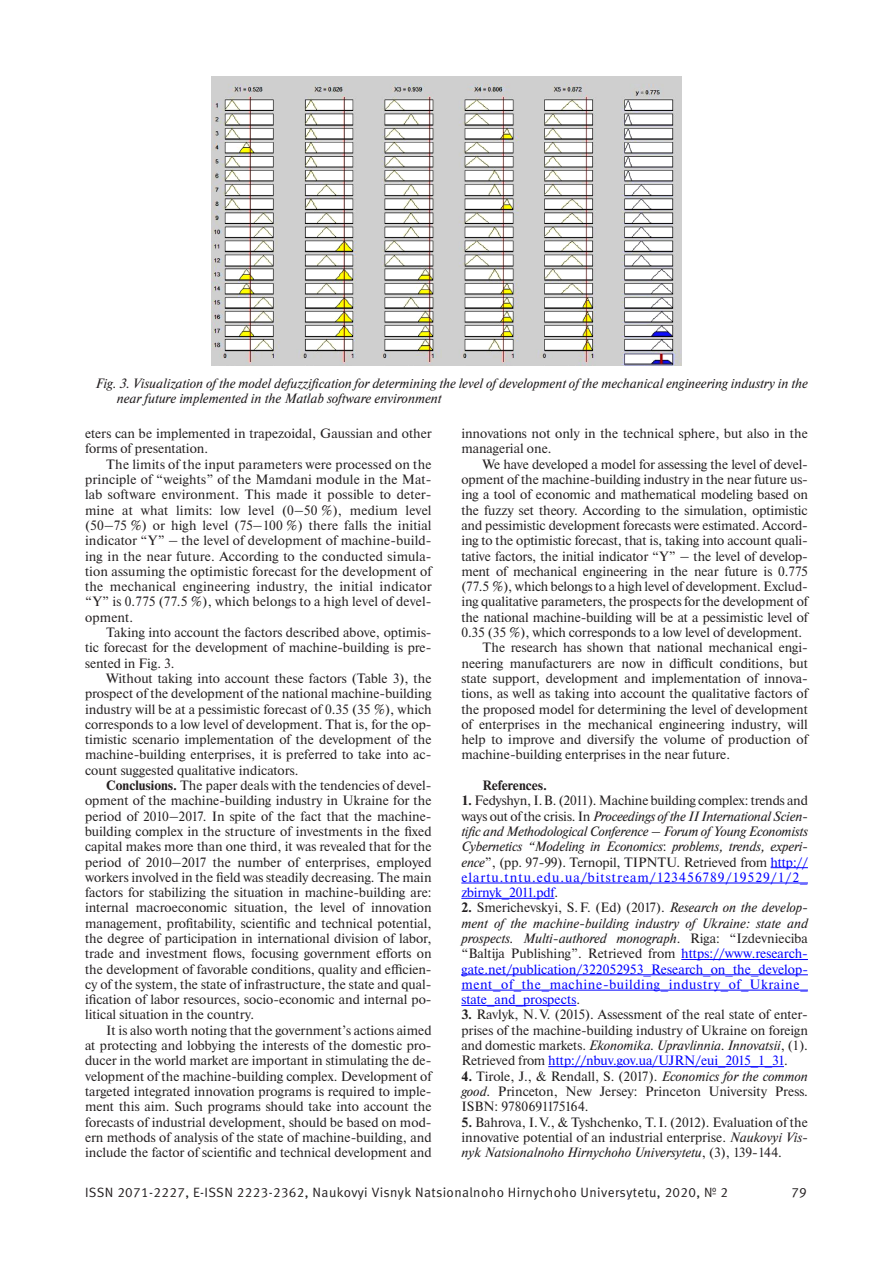
<style>
.page{position:relative;width:893px;height:1263px;background:#fff}
.page>*{position:absolute;margin:0;border:0;box-sizing:border-box;transform-origin:0 0}
.t1{font:13.5px/15.3px "Newton";color:#231f20;text-align:justify}
.t2{font:italic 13.5px/15.3px "Newton";color:#231f20;text-align:justify}
.t3{font:13.5px/15.3px "Newton";letter-spacing:.045em;color:#00f;text-align:justify}
.t4{font:13.5px "Meta Normal Cyr LF";letter-spacing:.03em;color:#231f20}
.t5{font:700 13.5px "Newton";letter-spacing:-.01em;color:#231f20}
.s1{font-weight:700}
.s2{font-weight:700;font-style:normal}
.s3{font-style:normal}
.s4{font-style:normal;color:#00f}
.s5{font-weight:700;color:#231f20}
.s6{color:#231f20}
.s7{font-style:italic;color:#231f20}
.s8{font-style:italic}
.s9{color:#00f}
</style>
<div class="page">
<hr style="left:771px;top:867px;width:37px;height:1px;background:#00f">
<hr style="left:461px;top:883px;width:347px;height:1px;background:#00f">
<hr style="left:461px;top:898px;width:93px;height:1px;background:#00f">
<hr style="left:681px;top:959px;width:127px;height:1px;background:#00f">
<hr style="left:461px;top:974px;width:347px;height:1px;background:#00f">
<hr style="left:461px;top:990px;width:347px;height:1px;background:#00f">
<hr style="left:461px;top:1005px;width:115px;height:1px;background:#00f">
<hr style="left:548px;top:1066px;width:236px;height:1px;background:#00f">
<img style="left:212px;top:77px;width:469px;height:288px">
<p class="t2" style="left:117px;top:376px;width:693px;text-indent:-21px">Fig. 3. Visualization of the model defuzzification for determining the level of development of the mechanical engineering industry in the near future implemented in the Matlab software environment</p>
<p class="t1" style="left:85px;top:425px;width:348px">eters can be implemented in trapezoidal, Gaussian and other forms of presentation.</p>
<p class="t1" style="left:85px;top:456px;width:348px;text-indent:21px">The limits of the input parameters were processed on the principle of “weights” of the Mamdani module in the Mat&shy;lab software environment. This made it possible to deter&shy;mine at what limits: low level (0‒50 %), medium level (50‒75 %) or high level (75‒100 %) there falls the initial indicator “Y” ‒ the level of development of machine-build&shy;ing in the near future. According to the conducted simula&shy;tion assuming the optimistic forecast for the development of the mechanical engineering industry, the initial indicator “Y” is 0.775 (77.5 %), which belongs to a high level of devel&shy;opment.</p>
<p class="t1" style="left:85px;top:624px;width:348px;text-indent:21px">Taking into account the factors described above, optimis&shy;tic forecast for the development of machine-building is pre&shy;sented in Fig. 3.</p>
<p class="t1" style="left:85px;top:670px;width:348px;text-indent:21px">Without taking into account these factors (Table 3), the prospect of the development of the national machine-building industry will be at a pessimistic forecast of 0.35 (35 %), which corresponds to a low level of development. That is, for the op&shy;timistic scenario implementation of the development of the machine-building enterprises, it is preferred to take into ac&shy;count suggested qualitative indicators.</p>
<p class="t1" style="left:85px;top:777px;width:348px;text-align:left;text-indent:21px"><span class="s1">Conclusions.</span> The paper deals with the tendencies of devel&shy;opment of the machine-building industry in Ukraine for the period of 2010‒2017. In spite of the fact that the machine&shy;building complex in the structure of investments in the fixed capital makes more than one third, it was revealed that for the period of 2010‒2017 the number of enterprises, employed workers involved in the field was steadily decreasing. The main factors for stabilizing the situation in machine-building are: internal macroeconomic situation, the level of innovation management, profitability, scientific and technical potential, the degree of participation in international division of labor, trade and investment flows, focusing government efforts on the development of favorable conditions, quality and efficien&shy;cy of the system, the state of infrastructure, the state and qual&shy;ification of labor resources, socio-economic and internal po&shy;litical situation in the country.</p>
<p class="t1" style="left:85px;top:1022px;width:348px;text-indent:21px">It is also worth noting that the government’s actions aimed at protecting and lobbying the interests of the domestic pro&shy;ducer in the world market are important in stimulating the de&shy;velopment of the machine-building complex. Development of targeted integrated innovation programs is required to imple&shy;ment this aim. Such programs should take into account the forecasts of industrial development, should be based on mod&shy;ern methods of analysis of the state of machine-building, and include the factor of scientific and technical development and</p>
<p class="t1" style="left:461px;top:425px;width:348px">innovations not only in the technical sphere, but also in the managerial one.</p>
<p class="t1" style="left:483px;top:456px;width:327px">We have developed a model for assessing the level of devel-</p>
<p class="t1" style="left:461px;top:471px;width:348px">opment of the machine-building industry in the near future us-</p>
<p class="t1" style="left:461px;top:487px;width:348px">ing a tool of economic and mathematical modeling based on</p>
<p class="t1" style="left:461px;top:502px;width:348px">the fuzzy set theory. According to the simulation, optimistic</p>
<p class="t1" style="left:461px;top:517px;width:348px">and pessimistic development forecasts were estimated. Accord-</p>
<p class="t1" style="left:461px;top:532px;width:348px">ing to the optimistic forecast, that is, taking into account quali-</p>
<p class="t1" style="left:461px;top:548px;width:348px">tative factors, the initial indicator “Y” ‒ the level of develop-</p>
<p class="t1" style="left:461px;top:563px;width:348px">ment of mechanical engineering in the near future is 0.775</p>
<p class="t1" style="left:461px;top:578px;width:348px">(77.5 %), which belongs to a high level of development. Exclud-</p>
<p class="t1" style="left:461px;top:594px;width:348px">ing qualitative parameters, the prospects for the development of</p>
<p class="t1" style="left:461px;top:609px;width:348px">the national machine-building will be at a pessimistic level of</p>
<p class="t1" style="left:461px;top:624px;width:342px">0.35 (35 %), which corresponds to a low level of development.</p>
<p class="t1" style="left:483px;top:640px;width:327px">The research has shown that national mechanical engi-</p>
<p class="t1" style="left:461px;top:655px;width:348px">neering manufacturers are now in difficult conditions, but</p>
<p class="t1" style="left:461px;top:670px;width:348px">state support, development and implementation of innova-</p>
<p class="t1" style="left:461px;top:685px;width:348px">tions, as well as taking into account the qualitative factors of</p>
<p class="t1" style="left:461px;top:701px;width:348px">the proposed model for determining the level of development</p>
<p class="t1" style="left:461px;top:716px;width:348px">of enterprises in the mechanical engineering industry, will</p>
<p class="t1" style="left:461px;top:731px;width:348px">help to improve and diversify the volume of production of</p>
<p class="t1" style="left:461px;top:747px;width:270px">machine-building enterprises in the near future.</p>
<p class="t5" style="left:483px;top:777px;width:66px">References.</p>
<p class="t2" style="left:461px;top:793px;width:348px"><span class="s2">1.</span> <span class="s3">Fedyshyn, I.B. (2011). Machine building complex: trends and ways out of the crisis. In</span> Proceedings of the II International Scien&shy;tific and Methodological Conference – Forum of Young Economists Cybernetics “Modeling in Economics<span class="s3">:</span> problems, trends, experi&shy;ence<span class="s3">”, (pp. 97-99). Ternopil, TIPNTU. Retrieved from</span> <span class="s4">http:// elartu.tntu.edu.ua/bitstream/123456789/19529/1/2_ zbirnyk_2011.pdf</span><span class="s3">.</span></p>
<p class="t3" style="left:461px;top:900px;width:348px"><span class="s5">2.</span> <span class="s6">Smerichevskyi, S.F. (Ed) (2017).</span> <span class="s7">Research on the develop&shy;ment of the machine-building industry of Ukraine: state and prospects. Multi-authored monograph</span><span class="s6">. Riga: “Izdevnieciba “Baltija Publishing”. Retrieved from</span> https://www.research&shy;gate.net/publication/322052953_Research_on_the_develop&shy;ment_of_the_machine-building_industry_of_Ukraine_ state_and_prospects<span class="s6">.</span></p>
<p class="t1" style="left:461px;top:1007px;width:348px"><span class="s1">3.</span> Ravlyk, N.V. (2015). Assessment of the real state of enter&shy;prises of the machine-building industry of Ukraine on foreign and domestic markets. <span class="s8">Ekonomika. Upravlinnia. Innovatsii</span>, (1).<br>Retrieved from <span class="s9">http://nbuv.gov.ua/UJRN/eui_2015_1_31</span>.</p>
<p class="t1" style="left:461px;top:1068px;width:348px"><span class="s1">4.</span> Tirole, J., &amp; Rendall, S. (2017). <span class="s8">Economics for the common good</span>. Princeton, New Jersey: Princeton University Press.<br>ISBN: 9780691175164.</p>
<p class="t1" style="left:461px;top:1114px;width:348px"><span class="s1">5.</span> Bahrova, I.V., &amp; Tyshchenko, T.I. (2012). Evaluation of the innovative potential of an industrial enterprise. <span class="s8">Naukovyi Vis&shy;nyk Natsionalnoho Hirnychoho Universytetu</span>, (3), 139-144.</p>
<p class="t4" style="left:85px;top:1185px;width:644px">ISSN 2071-2227, E-ISSN 2223-2362, Naukovyi Visnyk Natsionalnoho Hirnychoho Universytetu, 2020, № 2</p>
<p class="t4" style="left:791px;top:1185px;width:17px">79</p>
</div>
